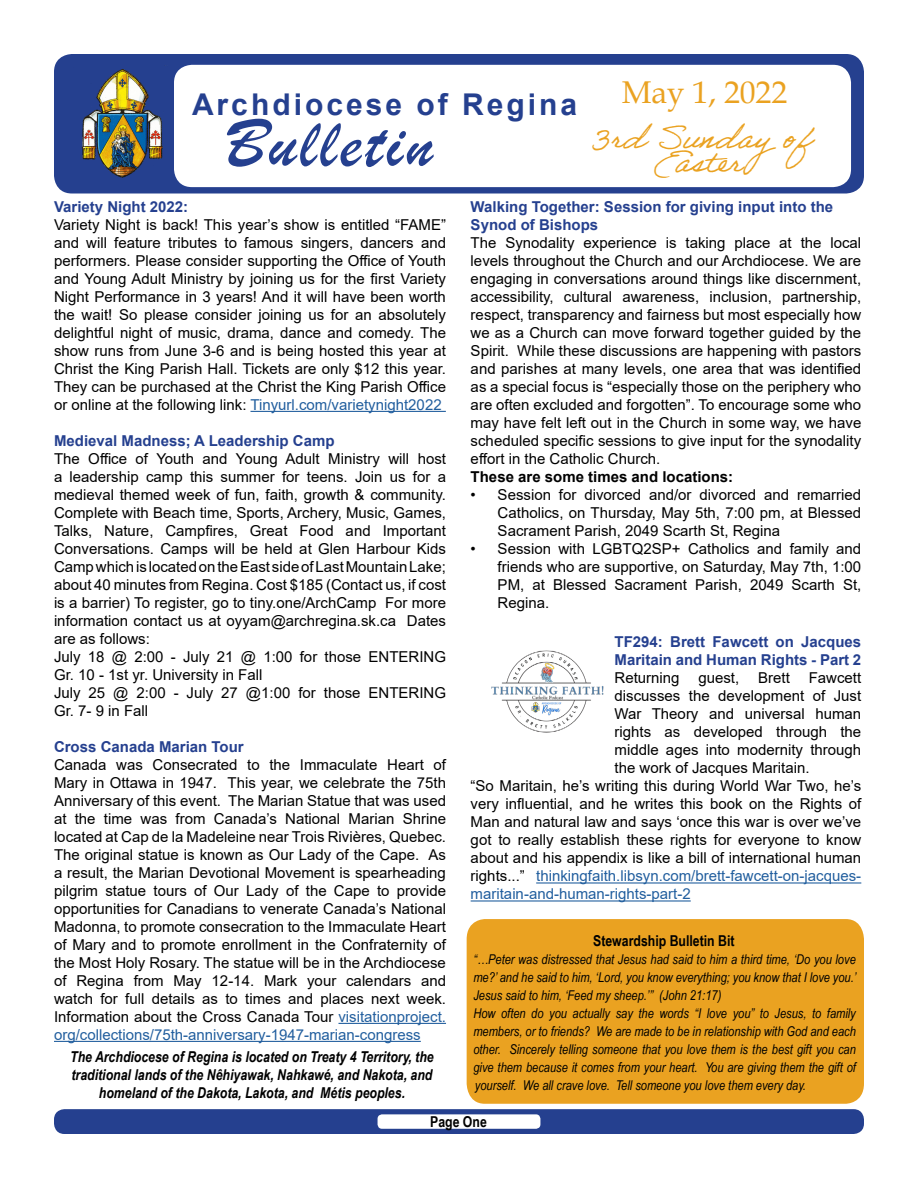
<style>
.page{position:relative;width:918px;height:1188px;background:#fff}
.page>*{position:absolute;margin:0;border:0;box-sizing:border-box;transform-origin:0 0}
.t1{font:72px "Brush Script";letter-spacing:.05em;color:#25408f}
.t2{font:31.5px/24px "Adobe Handwriting Ernie";color:#eaa221;text-align:center}
.t3{font:31.5px "Book Antiqua";color:#eaa221}
.t4{font:700 30px "Arial";letter-spacing:.1em;color:#25408f}
.t5{font:15px/18px "Arial";color:#000;text-align:justify}
.t6{font:700 15px/18px "Arial";color:#25408f}
.t7{font:italic 700 15px/18px "Arial Narrow";color:#000;text-align:center}
.t8{font:15px "Arial";color:#215e9e}
.t9{font:700 15px "Arial";color:#000}
.t10{font:700 15px "Arial Narrow";color:#000}
.t11{font:italic 13.5px/18px "Arial Narrow";color:#000}
.s1{color:#000}
.s2{color:#215e9e}
</style>
<div class="page">
<div style="left:54px;top:54px;width:810px;height:140px;background:#25408f;border-radius:18px"></div>
<img style="left:81px;top:69px;width:82px;height:109px">
<div style="left:174px;top:65px;width:677px;height:122px;background:#fff;border-radius:18px"></div>
<div style="left:54px;top:1109px;width:810px;height:25px;background:#25408f;border-radius:10px"></div>
<div style="left:467px;top:919px;width:397px;height:185px;background:#eaa221"></div>
<div style="left:378px;top:1114px;width:162px;height:15px;background:#fff;border-radius:5px"></div>
<hr style="left:536px;top:882px;width:325px;height:2px;background:#215e9e">
<hr style="left:471px;top:900px;width:220px;height:2px;background:#215e9e">
<hr style="left:251px;top:411px;width:195px;height:1px;background:#215e9e">
<hr style="left:338px;top:1023px;width:108px;height:1px;background:#215e9e">
<hr style="left:54px;top:1041px;width:367px;height:1px;background:#215e9e">
<img style="left:491px;top:650px;width:113px;height:83px">
<h3 class="t4" style="left:192px;top:83px;width:387px">Archdiocese of Regina</h3>
<h1 class="t1" style="left:225px;top:100px;width:209px">Bulletin</h1>
<h2 class="t3" style="left:622px;top:70px;width:167px">May 1, 2022</h2>
<h2 class="t2" style="left:592px;top:125px;width:219px">3rd Sundayof<br>Easter</h2>
<p class="t6" style="left:471px;top:198px;width:364px">Walking Together: Session for giving input into the<br>Synod of Bishops</p>
<p class="t5" style="left:471px;top:233px;width:392px">The Synodality experience is taking place at the local levels throughout the Church and our Archdiocese. We are engaging in conversations around things like discernment, accessibility, cultural awareness, inclusion, partnership, respect, transparency and fairness but most especially how we as a Church can move forward together guided by the Spirit. While these discussions are happening with pastors and parishes at many levels, one area that was identified as a special focus is “especially those on the periphery who are often excluded and forgotten”. To encourage some who may have felt left out in the Church in some way, we have scheduled specific sessions to give input for the synodality effort in the Catholic Church.</p>
<p class="t9" style="left:471px;top:466px;width:264px">These are some times and locations:</p>
<p class="t5" style="left:498px;top:485px;width:365px;text-indent:-27px">• Session for divorced and/or divorced and remarried Catholics, on Thursday, May 5th, 7:00 pm, at Blessed Sacrament Parish, 2049 Scarth St, Regina</p>
<p class="t5" style="left:498px;top:539px;width:365px;text-indent:-27px">• Session with LGBTQ2SP+ Catholics and family and friends who are supportive, on Saturday, May 7th, 1:00<br>PM, at Blessed Sacrament Parish, 2049 Scarth St, Regina.</p>
<p class="t6" style="left:615px;top:633px;width:248px">TF294: Brett Fawcett on Jacques<br>Maritain and Human Rights - Part 2</p>
<p class="t5" style="left:615px;top:669px;width:67px">Returning</p>
<p class="t5" style="left:698px;top:669px;width:42px">guest,</p>
<p class="t5" style="left:758px;top:669px;width:33px">Brett</p>
<p class="t5" style="left:809px;top:669px;width:54px">Fawcett</p>
<p class="t5" style="left:615px;top:687px;width:248px">discusses the development of Just</p>
<p class="t5" style="left:615px;top:705px;width:248px">War Theory and universal human</p>
<p class="t5" style="left:615px;top:723px;width:248px">rights as developed through the</p>
<p class="t5" style="left:615px;top:741px;width:248px">middle ages into modernity through</p>
<p class="t5" style="left:615px;top:759px;width:197px">the work of Jacques Maritain.</p>
<p class="t5" style="left:471px;top:777px;width:392px">“So Maritain, he’s writing this during World War Two, he’s</p>
<p class="t5" style="left:471px;top:795px;width:392px">very influential, and he writes this book on the Rights of</p>
<p class="t5" style="left:471px;top:813px;width:392px">Man and natural law and says ‘once this war is over we’ve</p>
<p class="t5" style="left:471px;top:831px;width:392px">got to really establish these rights for everyone to know</p>
<p class="t5" style="left:471px;top:849px;width:392px">about and his appendix is like a bill of international human</p>
<p class="t8" style="left:471px;top:866px;width:392px"><span class="s1">rights...”</span> thinkingfaith.libsyn.com/brett-fawcett-on-jacques-</p>
<p class="t8" style="left:471px;top:884px;width:222px">maritain-and-human-rights-part-2</p>
<p class="t6" style="left:54px;top:198px;width:136px">Variety Night 2022:</p>
<p class="t5" style="left:54px;top:215px;width:394px">Variety Night is back! This year’s show is entitled “FAME” and will feature tributes to famous singers, dancers and performers. Please consider supporting the Office of Youth and Young Adult Ministry by joining us for the first Variety Night Performance in 3 years! And it will have been worth the wait! So please consider joining us for an absolutely delightful night of music, drama, dance and comedy. The show runs from June 3-6 and is being hosted this year at Christ the King Parish Hall. Tickets are only $12 this year.<br>They can be purchased at the Christ the King Parish Office or online at the following link: <span class="s2">Tinyurl.com/varietynight2022</span></p>
<p class="t6" style="left:54px;top:432px;width:282px">Medieval Madness; A Leadership Camp</p>
<p class="t5" style="left:54px;top:449px;width:394px;text-align:left">The Office of Youth and Young Adult Ministry will host a leadership camp this summer for teens. Join us for a medieval themed week of fun, faith, growth &amp; community.<br>Complete with Beach time, Sports, Archery, Music, Games, Talks, Nature, Campfires, Great Food and Important Conversations. Camps will be held at Glen Harbour Kids Camp which is located on the East side of Last Mountain Lake; about 40 minutes from Regina. Cost $185 (Contact us, if cost is a barrier) To register, go to tiny.one/ArchCamp For more information contact us at oyyam@archregina.sk.ca Dates are as follows:<br>July 18 @ 2:00 - July 21 @ 1:00 for those ENTERING Gr. 10 - 1st yr. University in Fall<br>July 25 @ 2:00 - July 27 @1:00 for those ENTERING Gr. 7- 9 in Fall</p>
<p class="t6" style="left:54px;top:738px;width:191px">Cross Canada Marian Tour</p>
<p class="t5" style="left:54px;top:755px;width:394px">Canada was Consecrated to the Immaculate Heart of Mary in Ottawa in 1947. This year, we celebrate the 75th Anniversary of this event. The Marian Statue that was used at the time was from Canada’s National Marian Shrine located at Cap de la Madeleine near Trois Rivières, Quebec.<br>The original statue is known as Our Lady of the Cape. As a result, the Marian Devotional Movement is spearheading pilgrim statue tours of Our Lady of the Cape to provide opportunities for Canadians to venerate Canada’s National Madonna, to promote consecration to the Immaculate Heart of Mary and to promote enrollment in the Confraternity of the Most Holy Rosary. The statue will be in the Archdiocese of Regina from May 12-14. Mark your calendars and watch for full details as to times and places next week.<br>Information about the Cross Canada Tour <span class="s2">visitationproject. org/collections/75th-anniversary-1947-marian-congress</span></p>
<p class="t10" style="left:593px;top:929px;width:143px">Stewardship Bulletin Bit</p>
<p class="t11" style="left:473px;top:950px;width:384px">“…Peter was distressed that Jesus had said to him a third time, ‘Do you love me?’ and he said to him, ‘Lord, you know everything; you know that I love you.’ Jesus said to him, ‘Feed my sheep.’” (John 21:17)<br>How often do you actually say the words “I love you” to Jesus, to family members, or to friends? We are made to be in relationship with God and each other. Sincerely telling someone that you love them is the best gift you can give them because it comes from your heart. You are giving them the gift of yourself. We all crave love. Tell someone you love them every day.</p>
<p class="t10" style="left:430px;top:1110px;width:58px">Page One</p>
<p class="t7" style="left:70px;top:1047px;width:365px">The Archdiocese of Regina is located on Treaty 4 Territory, the traditional lands of the Nêhiyawak, Nahkawé, and Nakota, and homeland of the Dakota, Lakota, and Métis peoples.</p>
</div>
